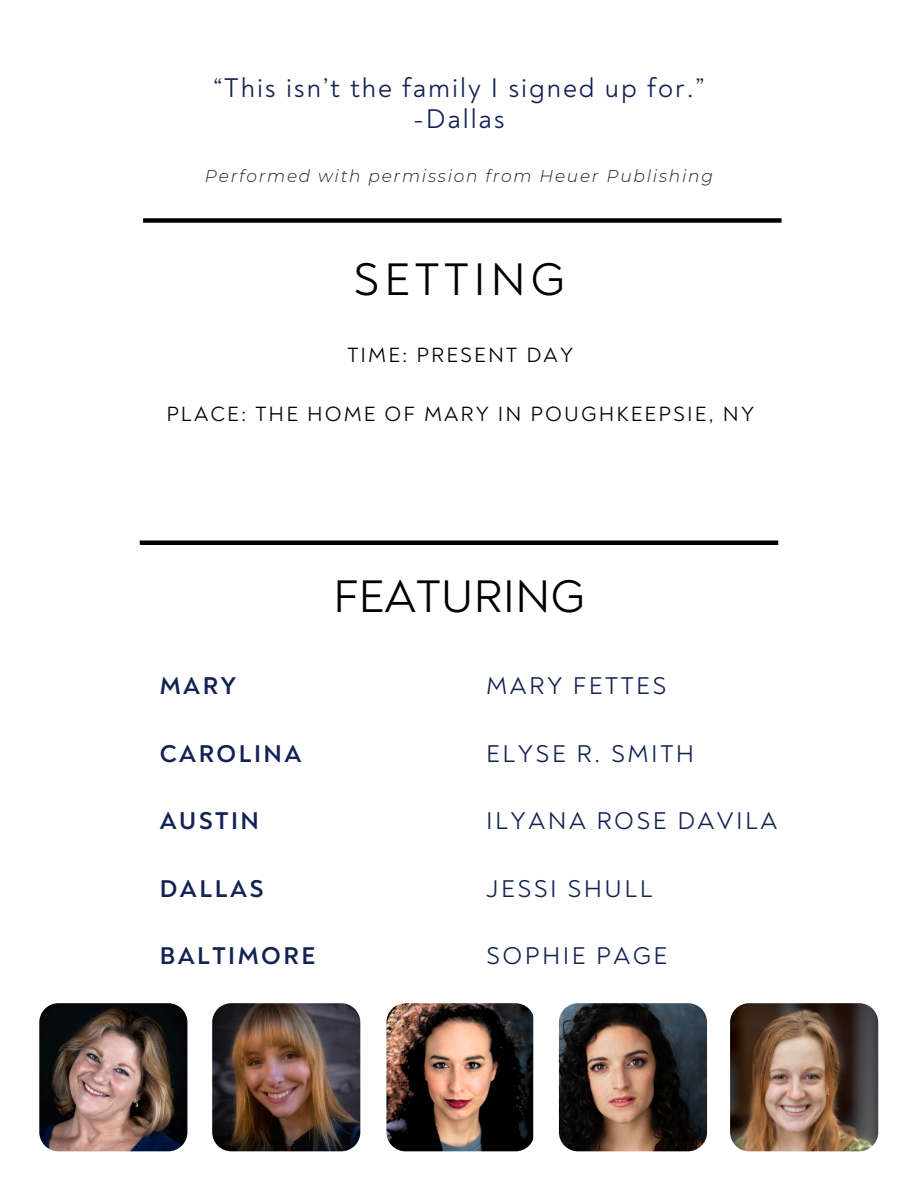
<style>
.page{position:relative;width:918px;height:1188px;background:#fff}
.page>*{position:absolute;margin:0;border:0;box-sizing:border-box;transform-origin:0 0}
.t1{font:46.5px "Noah";color:#000}
.t2{font:46.5px "Noah";letter-spacing:.1em;color:#000}
.t3{font:27.6px/30.3px "Noah";letter-spacing:.07em;color:#122253;text-align:center}
.t4{font:24.6px "Noah";letter-spacing:.1em;color:#122253}
.t5{font:700 24.6px "Noah";letter-spacing:.1em;color:#122253}
.t6{font:21px "Noah";letter-spacing:.1em;color:#000}
.t7{font:italic 300 17.1px "Montserrat";letter-spacing:.1em;color:#222}
</style>
<div class="page">
<hr style="left:140px;top:541px;width:638px;height:4px;background:#000">
<div style="left:143px;top:218px;width:639px;height:5px;background:#000"></div>
<img style="left:39px;top:1003px;width:148px;height:148px">
<img style="left:212px;top:1003px;width:148px;height:148px">
<img style="left:386px;top:1003px;width:148px;height:148px">
<img style="left:559px;top:1003px;width:148px;height:148px">
<img style="left:730px;top:1003px;width:148px;height:148px">
<h4 class="t3" style="left:213px;top:73px;width:493px">“This isn’t the family I signed up for.” -Dallas</h4>
<p class="t7" style="left:205px;top:166px;width:510px">Performed with permission from Heuer Publishing</p>
<p class="t2" style="left:353px;top:251px;width:213px">SETTING</p>
<p class="t6" style="left:347px;top:342px;width:227px">TIME: PRESENT DAY</p>
<p class="t6" style="left:166px;top:401px;width:589px">PLACE: THE HOME OF MARY IN POUGHKEEPSIE, NY</p>
<p class="t1" style="left:333px;top:569px;width:253px">FEATURING</p>
<h1 class="t5" style="left:160px;top:671px;width:78px">MARY</h1>
<h3 class="t4" style="left:486px;top:671px;width:182px">MARY FETTES</h3>
<h3 class="t5" style="left:160px;top:738px;width:143px">CAROLINA</h3>
<h4 class="t4" style="left:486px;top:738px;width:210px">ELYSE R. SMITH</h4>
<h3 class="t5" style="left:160px;top:806px;width:101px">AUSTIN</h3>
<h4 class="t4" style="left:486px;top:806px;width:293px">ILYANA ROSE DAVILA</h4>
<h3 class="t5" style="left:160px;top:873px;width:105px">DALLAS</h3>
<h4 class="t4" style="left:486px;top:873px;width:168px">JESSI SHULL</h4>
<h3 class="t5" style="left:160px;top:941px;width:157px">BALTIMORE</h3>
<h4 class="t4" style="left:486px;top:941px;width:183px">SOPHIE PAGE</h4>
</div>
